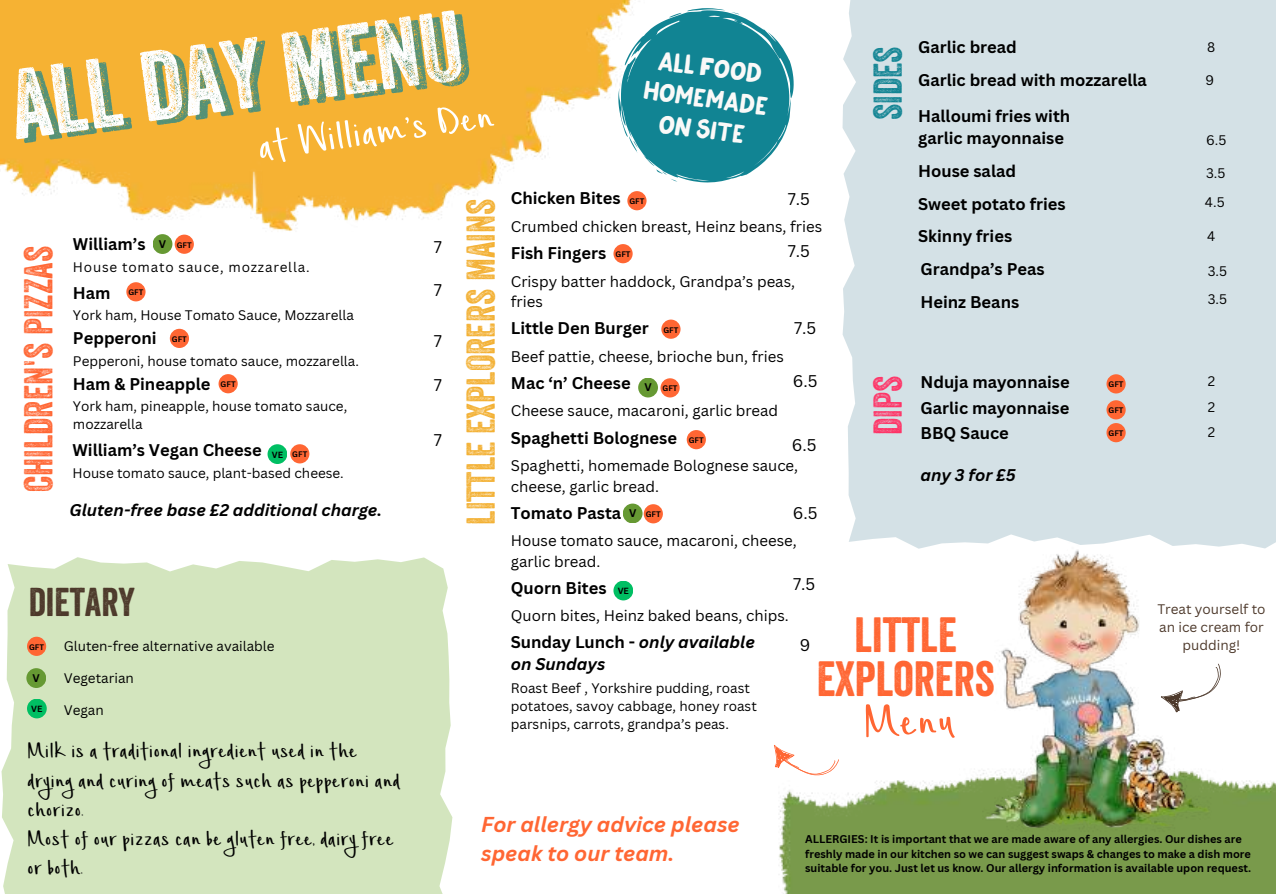
<style>
.page{position:relative;width:1276px;height:894px;background:#fff}
.page>*{position:absolute;margin:0;border:0;box-sizing:border-box;transform-origin:0 0}
.t1{font:96px "Veneer Three";color:#fefefe}
.t2{font:61.2px "Simple Joys";color:#f63}
.t3{font:55.95px "Simple Joys";color:#fff}
.t4{font:48px "Veneer";color:#f63}
.t5{font:39px "Veneer Three";color:#f3b032}
.t6{font:39px "Veneer Three";color:#f63}
.t7{font:39px "Veneer";color:#4d392b}
.t8{font:39px "Veneer Three";color:#118493}
.t9{font:39px "Veneer Three";color:#f36}
.t10{font:30px/29.2px "Simple Joys";color:#000}
.t11{font:26.25px/31px "Wild Youth";color:#faf9f8;text-align:center}
.t12{font:italic 700 21px/29.2px "Canva Sans";color:#f63}
.t13{font:700 16.5px/32.7px "Canva Sans";color:#000}
.t14{font:italic 700 16.5px/22.5px "Canva Sans";color:#000}
.t15{font:16.5px "Canva Sans";color:#000}
.t16{font:15px/20.2px "Canva Sans";color:#000}
.t17{font:13.5px/18px "Canva Sans";color:#000}
.t18{font:13.5px/18px "Canva Sans";color:#4d392b}
.t19{font:13.5px "Canva Sans";letter-spacing:.055em;color:#000}
.t20{font:700 10.95px/14.5px "Canva Sans";color:#000}
.t21{font:700 10.8px "Canva Sans";color:#000}
.t22{font:700 8.7px "Canva Sans";color:#000}
.t23{font:700 7.8px "Canva Sans";color:#000}
.s1{font-size:10.8px}
.s2{font-style:normal}
</style>
<div class="page">
<img style="left:0;top:0;width:681px;height:348px">
<svg style="left:618px;top:8px;width:175px;height:175px"></svg>
<div style="left:153px;top:234px;width:19px;height:20px;background:#693;border-radius:50%"></div>
<div style="left:175px;top:234px;width:19px;height:20px;background:#f63;border-radius:50%"></div>
<div style="left:126px;top:282px;width:20px;height:19px;background:#f63;border-radius:50%"></div>
<div style="left:170px;top:329px;width:19px;height:19px;background:#f63;border-radius:50%"></div>
<div style="left:219px;top:374px;width:19px;height:19px;background:#f63;border-radius:50%"></div>
<div style="left:290px;top:444px;width:19px;height:19px;background:#f63;border-radius:50%"></div>
<img style="left:778px;top:780px;width:498px;height:113px">
<div style="left:842px;top:0;width:434px;height:548px;background:#d4e1e6"></div>
<img style="left:959px;top:542px;width:265px;height:300px">
<div style="left:1px;top:557px;width:452px;height:336px;background:#d3e5be"></div>
<div style="left:27px;top:636px;width:19px;height:19px;background:#f63;border-radius:50%"></div>
<div style="left:26px;top:668px;width:20px;height:19px;background:#693;border-radius:50%"></div>
<div style="left:27px;top:698px;width:20px;height:20px;background:#00bf63;border-radius:50%"></div>
<div style="left:267px;top:444px;width:20px;height:20px;background:#00bf63;border-radius:50%"></div>
<div style="left:613px;top:580px;width:20px;height:20px;background:#00bf63;border-radius:50%"></div>
<div style="left:627px;top:191px;width:19px;height:19px;background:#f63;border-radius:50%"></div>
<div style="left:613px;top:244px;width:20px;height:19px;background:#f63;border-radius:50%"></div>
<div style="left:661px;top:319px;width:19px;height:20px;background:#f63;border-radius:50%"></div>
<div style="left:660px;top:378px;width:20px;height:19px;background:#f63;border-radius:50%"></div>
<div style="left:687px;top:430px;width:19px;height:19px;background:#f63;border-radius:50%"></div>
<div style="left:644px;top:504px;width:19px;height:19px;background:#f63;border-radius:50%"></div>
<div style="left:623px;top:503px;width:19px;height:20px;background:#693;border-radius:50%"></div>
<div style="left:638px;top:377px;width:20px;height:20px;background:#693;border-radius:50%"></div>
<svg style="left:774px;top:745px;width:68px;height:42px"></svg>
<div style="left:1106px;top:374px;width:19px;height:19px;background:#f63;border-radius:50%"></div>
<div style="left:1106px;top:400px;width:19px;height:19px;background:#f63;border-radius:50%"></div>
<div style="left:1106px;top:423px;width:19px;height:19px;background:#f63;border-radius:50%"></div>
<h1 class="t1" style="left:2px;top:48px;width:458px;rotate:-8deg">all day menu</h1>
<h3 class="t8" style="left:864px;top:120px;width:75px;rotate:-90deg">sides</h3>
<p class="t13" style="left:918px;top:31px;width:230px">Garlic bread<br>Garlic bread with mozzarella</p>
<p class="t17" style="left:1207px;top:38px;width:10px">8</p>
<p class="t17" style="left:1205px;top:71px;width:10px">9</p>
<h3 class="t11" style="left:650px;top:43px;width:127px;rotate:7deg">all food homemade on site</h3>
<h3 class="t3" style="left:253px;top:118px;width:240px;rotate:-8deg">at William’s Den</h3>
<p class="t13" style="left:918px;top:104px;width:154px;line-height:22.5px">Halloumi fries with garlic mayonnaise</p>
<p class="t13" style="left:918px;top:154px;width:149px">House salad<br>Sweet potato fries<br>Skinny fries</p>
<p class="t17" style="left:1206px;top:131px;width:22px">6.5</p>
<p class="t17" style="left:1205px;top:158px;width:22px;line-height:29.4px">3.5<br>4.5</p>
<p class="t13" style="left:511px;top:181px;width:111px">Chicken Bites</p>
<p class="t15" style="left:788px;top:187px;width:24px">7.5</p>
<p class="t23" style="left:629px;top:196px;width:17px">GFT</p>
<h3 class="t5" style="left:457px;top:524px;width:327px;rotate:-90deg">little explorers mains</h3>
<p class="t16" style="left:511px;top:216px;width:313px">Crumbed chicken breast, Heinz beans, fries</p>
<p class="t17" style="left:1207px;top:227px;width:10px">4</p>
<p class="t13" style="left:73px;top:227px;width:74px">William’s</p>
<p class="t19" style="left:73px;top:257px;width:238px">House tomato sauce, mozzarella.</p>
<p class="t13" style="left:73px;top:276px;width:39px">Ham</p>
<p class="t17" style="left:73px;top:306px;width:282px">York ham, House Tomato Sauce, Mozzarella</p>
<p class="t13" style="left:73px;top:321px;width:85px">Pepperoni</p>
<p class="t17" style="left:73px;top:351px;width:287px">Pepperoni, house tomato sauce, mozzarella.</p>
<p class="t13" style="left:73px;top:366px;width:139px">Ham &amp; Pineapple</p>
<p class="t21" style="left:159px;top:236px;width:9px">V</p>
<h3 class="t6" style="left:15px;top:492px;width:247px;rotate:-90deg">children's pizzas</h3>
<p class="t15" style="left:434px;top:235px;width:10px">7</p>
<p class="t23" style="left:177px;top:239px;width:17px">GFT</p>
<p class="t15" style="left:788px;top:239px;width:24px">7.5</p>
<p class="t13" style="left:511px;top:236px;width:97px">Fish Fingers</p>
<p class="t23" style="left:615px;top:249px;width:17px">GFT</p>
<p class="t13" style="left:920px;top:252px;width:126px">Grandpa’s Peas</p>
<p class="t17" style="left:1208px;top:262px;width:21px">3.5</p>
<p class="t13" style="left:920px;top:285px;width:100px">Heinz Beans</p>
<p class="t17" style="left:1208px;top:289px;width:21px">3.5</p>
<p class="t16" style="left:511px;top:270px;width:286px">Crispy batter haddock, Grandpa’s peas, fries</p>
<p class="t15" style="left:434px;top:278px;width:10px">7</p>
<p class="t15" style="left:434px;top:329px;width:10px">7</p>
<p class="t15" style="left:434px;top:373px;width:10px">7</p>
<p class="t23" style="left:128px;top:287px;width:17px">GFT</p>
<p class="t13" style="left:511px;top:311px;width:139px">Little Den Burger</p>
<p class="t13" style="left:511px;top:366px;width:121px">Mac ‘n’ Cheese</p>
<p class="t15" style="left:794px;top:317px;width:24px">7.5</p>
<p class="t15" style="left:793px;top:369px;width:26px">6.5</p>
<p class="t23" style="left:663px;top:324px;width:17px">GFT</p>
<p class="t23" style="left:172px;top:333px;width:17px">GFT</p>
<p class="t16" style="left:511px;top:345px;width:274px">Beef pattie, cheese, brioche bun, fries</p>
<h3 class="t9" style="left:864px;top:435px;width:60px;rotate:-90deg">dips</h3>
<p class="t13" style="left:920px;top:365px;width:151px">Nduja mayonnaise</p>
<p class="t17" style="left:1208px;top:371px;width:9px">2</p>
<p class="t23" style="left:221px;top:379px;width:17px">GFT</p>
<p class="t23" style="left:1108px;top:379px;width:17px">GFT</p>
<p class="t23" style="left:1108px;top:405px;width:17px">GFT</p>
<p class="t23" style="left:1108px;top:427px;width:17px">GFT</p>
<p class="t21" style="left:644px;top:380px;width:9px">V</p>
<p class="t23" style="left:662px;top:383px;width:17px">GFT</p>
<p class="t17" style="left:73px;top:397px;width:276px">York ham, pineapple, house tomato sauce, mozzarella</p>
<p class="t13" style="left:920px;top:391px;width:150px">Garlic mayonnaise</p>
<p class="t17" style="left:1208px;top:397px;width:9px">2</p>
<p class="t13" style="left:920px;top:416px;width:90px">BBQ Sauce</p>
<p class="t17" style="left:1208px;top:422px;width:9px">2</p>
<p class="t14" style="left:920px;top:463px;width:97px">any 3 for £5</p>
<p class="t16" style="left:511px;top:400px;width:269px">Cheese sauce, macaroni, garlic bread</p>
<p class="t16" style="left:511px;top:455px;width:289px">Spaghetti, homemade Bolognese sauce, cheese, garlic bread.</p>
<p class="t16" style="left:511px;top:530px;width:287px">House tomato sauce, macaroni, cheese, garlic bread.</p>
<p class="t16" style="left:511px;top:605px;width:279px">Quorn bites, Heinz baked beans, chips.</p>
<p class="t13" style="left:511px;top:421px;width:168px">Spaghetti Bolognese</p>
<p class="t15" style="left:434px;top:428px;width:10px">7</p>
<p class="t23" style="left:689px;top:434px;width:17px">GFT</p>
<p class="t15" style="left:792px;top:433px;width:26px">6.5</p>
<p class="t13" style="left:72px;top:433px;width:191px">William’s Vegan Cheese</p>
<p class="t22" style="left:272px;top:448px;width:13px">VE</p>
<p class="t23" style="left:292px;top:449px;width:17px">GFT</p>
<p class="t17" style="left:72px;top:463px;width:273px">House tomato sauce, plant-based cheese.</p>
<p class="t14" style="left:69px;top:498px;width:314px">Gluten-free base £2 additional charge.</p>
<p class="t13" style="left:511px;top:496px;width:112px">Tomato Pasta</p>
<p class="t15" style="left:793px;top:501px;width:26px">6.5</p>
<p class="t23" style="left:629px;top:508px;width:33px"><span class="s1">V</span> GFT</p>
<p class="t15" style="left:793px;top:572px;width:24px">7.5</p>
<p class="t13" style="left:511px;top:571px;width:97px">Quorn Bites</p>
<h3 class="t7" style="left:29px;top:587px;width:108px">DIETARY</h3>
<p class="t17" style="left:64px;top:637px;width:212px">Gluten-free alternative available</p>
<p class="t17" style="left:64px;top:668px;width:72px">Vegetarian</p>
<p class="t17" style="left:64px;top:700px;width:42px">Vegan</p>
<h3 class="t10" style="left:27px;top:735px;width:375px">Milk is a traditional ingredient used in the drying and curing of meats such as pepperoni and chorizo.<br>Most of our pizzas can be gluten free, dairy free or both.</h3>
<p class="t22" style="left:618px;top:584px;width:13px">VE</p>
<p class="t18" style="left:1157px;top:599px;width:110px">Treat yourself to an ice cream for</p>
<h3 class="t4" style="left:854px;top:617px;width:104px">LITTLE</h3>
<p class="t14" style="left:511px;top:629px;width:246px"><span class="s2">Sunday Lunch -</span> only available on Sundays</p>
<p class="t15" style="left:800px;top:632px;width:12px">9</p>
<p class="t17" style="left:511px;top:678px;width:248px">Roast Beef , Yorkshire pudding, roast potatoes, savoy cabbage, honey roast parsnips, carrots, grandpa’s peas.</p>
<p class="t18" style="left:1182px;top:635px;width:59px">pudding!</p>
<p class="t23" style="left:29px;top:641px;width:17px">GFT</p>
<p class="t21" style="left:33px;top:670px;width:9px">V</p>
<p class="t22" style="left:31px;top:702px;width:13px">VE</p>
<h3 class="t4" style="left:817px;top:661px;width:179px">EXPLORERS</h3>
<h2 class="t2" style="left:863px;top:688px;width:93px">Menu</h2>
<h3 class="t12" style="left:481px;top:809px;width:260px">For allergy advice please speak to our team.</h3>
<p class="t20" style="left:805px;top:831px;width:447px">ALLERGIES: It is important that we are made aware of any allergies. Our dishes are freshly made in our kitchen so we can suggest swaps &amp; changes to make a dish more suitable for you. Just let us know. Our allergy information is available upon request.</p>
</div>
